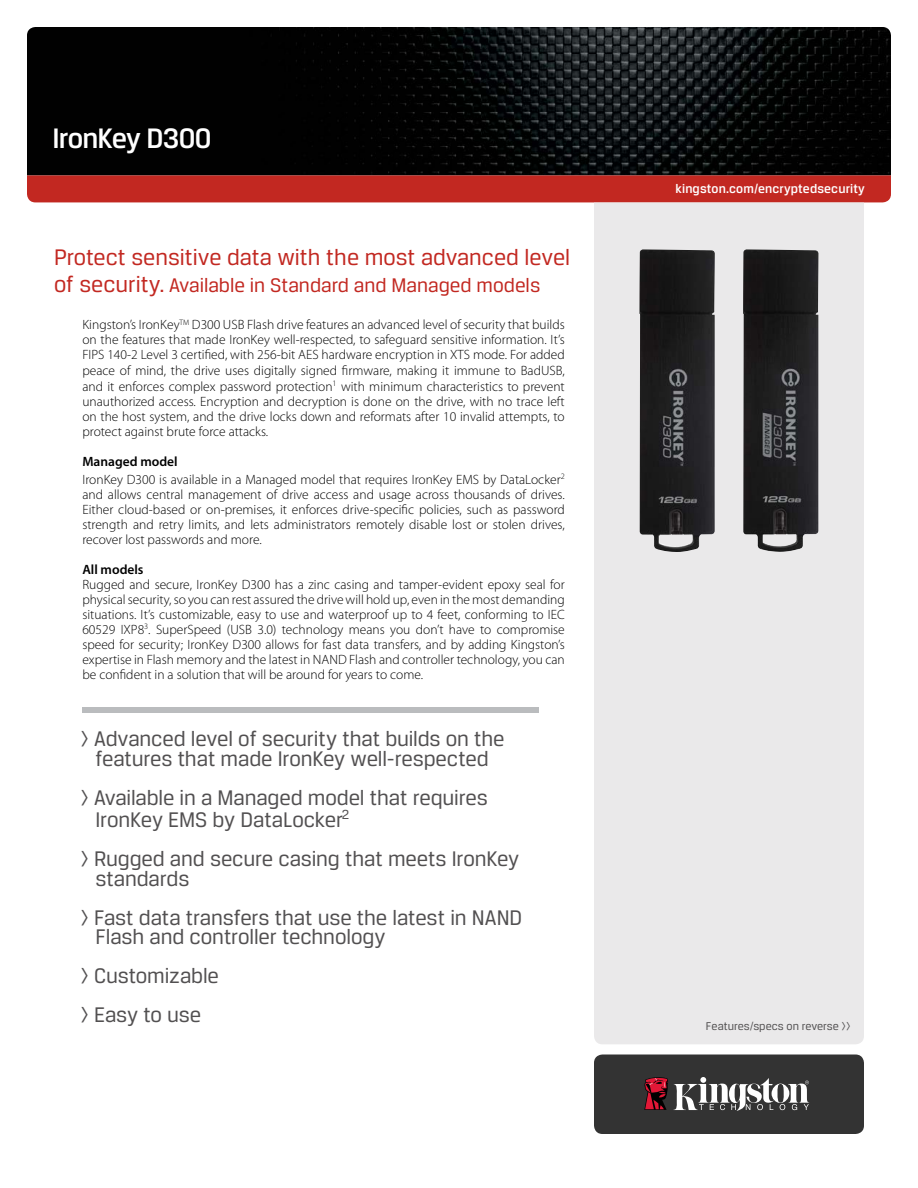
<style>
.page{position:relative;width:918px;height:1188px;background:#fff}
.page>*{position:absolute;margin:0;border:0;box-sizing:border-box;transform-origin:0 0}
.t1{font:500 30px "Breuer Text";letter-spacing:-.025em;color:#fff}
.t2{font:24px "Breuer Text";color:#c22821}
.t3{font:22.5px/19.5px "Breuer Text";letter-spacing:-.01em;color:#525051}
.t4{font:21px "Breuer Text";color:#c22821}
.t5{font:300 13.5px/15px "Myriad Pro";color:#000;text-align:justify}
.t6{font:500 13.5px "Breuer Text";letter-spacing:.01em;color:#fff}
.t7{font:600 13.5px "Myriad Pro";color:#000}
.t8{font:12px "Breuer Text";color:#525051}
.s1{font-size:24px}
.s2{font-weight:600}
</style>
<div class="page">
<img style="left:27px;top:27px;width:864px;height:148px">
<div style="left:27px;top:175px;width:864px;height:27px;background:#c22821"></div>
<div style="left:594px;top:202px;width:270px;height:842px;background:#eae9ea"></div>
<div style="left:594px;top:1054px;width:270px;height:80px;background:#333;border-radius:9px"></div>
<svg style="left:674px;top:1077px;width:135px;height:34px"></svg>
<svg style="left:644px;top:1077px;width:24px;height:33px"></svg>
<img style="left:639px;top:249px;width:76px;height:303px">
<img style="left:743px;top:249px;width:76px;height:303px">
<div style="left:82px;top:707px;width:457px;height:6px;background:#babcbe"></div>
<h1 class="t1" style="left:52px;top:121px;width:161px">IronKey D300</h1>
<h2 class="t2" style="left:54px;top:244px;width:518px">Protect sensitive data with the most advanced level</h2>
<h3 class="t4" style="left:54px;top:274px;width:488px"><span class="s1">of security.</span> Available in Standard and Managed models</h3>
<p class="t5" style="left:82px;top:317px;width:484px">Kingston’s IronKey<sup>TM</sup> D300 USB Flash drive features an advanced level of security that builds on the features that made IronKey well-respected, to safeguard sensitive information. It’s FIPS 140-2 Level 3 certified, with 256-bit AES hardware encryption in XTS mode. For added peace of mind, the drive uses digitally signed firmware, making it immune to BadUSB, and it enforces complex password protection<sup>1</sup> with minimum characteristics to prevent unauthorized access. Encryption and decryption is done on the drive, with no trace left on the host system, and the drive locks down and reformats after 10 invalid attempts, to protect against brute force attacks.</p>
<p class="t5" style="left:82px;top:452px;width:484px;line-height:18px"><span class="s2">Managed model<br></span>IronKey D300 is available in a Managed model that requires IronKey EMS by DataLocker<sup>2</sup></p>
<p class="t5" style="left:82px;top:487px;width:484px">and allows central management of drive access and usage across thousands of drives.<br>Either cloud-based or on-premises, it enforces drive-specific policies, such as password strength and retry limits, and lets administrators remotely disable lost or stolen drives, recover lost passwords and more.</p>
<p class="t7" style="left:82px;top:561px;width:63px">All models</p>
<p class="t5" style="left:82px;top:577px;width:484px">Rugged and secure, IronKey D300 has a zinc casing and tamper-evident epoxy seal for physical security, so you can rest assured the drive will hold up, even in the most demanding situations. It’s customizable, easy to use and waterproof up to 4 feet, conforming to IEC 60529 IXP8<sup>3</sup>. SuperSpeed (USB 3.0) technology means you don’t have to compromise speed for security; IronKey D300 allows for fast data transfers, and by adding Kingston’s expertise in Flash memory and the latest in NAND Flash and controller technology, you can be confident in a solution that will be around for years to come.</p>
<h3 class="t3" style="left:80px;top:729px;width:426px;text-align:center">&gt; Advanced level of security that builds on the features that made IronKey well-respected</h3>
<h3 class="t3" style="left:95px;top:786px;width:394px;line-height:22.5px;text-indent:-15px">&gt; Available in a Managed model that requires<br>IronKey EMS by DataLocker<sup>2</sup></h3>
<h3 class="t3" style="left:95px;top:849px;width:425px;text-indent:-15px">&gt; Rugged and secure casing that meets IronKey standards</h3>
<h3 class="t3" style="left:95px;top:907px;width:428px;text-indent:-15px">&gt; Fast data transfers that use the latest in NAND<br>Flash and controller technology</h3>
<h3 class="t3" style="left:80px;top:956px;width:140px;line-height:39px">&gt; Customizable &gt; Easy to use</h3>
<p class="t6" style="left:676px;top:181px;width:191px">kingston.com/encryptedsecurity</p>
<p class="t8" style="left:706px;top:1020px;width:146px">Features/specs on reverse &gt;&gt;</p>
</div>
